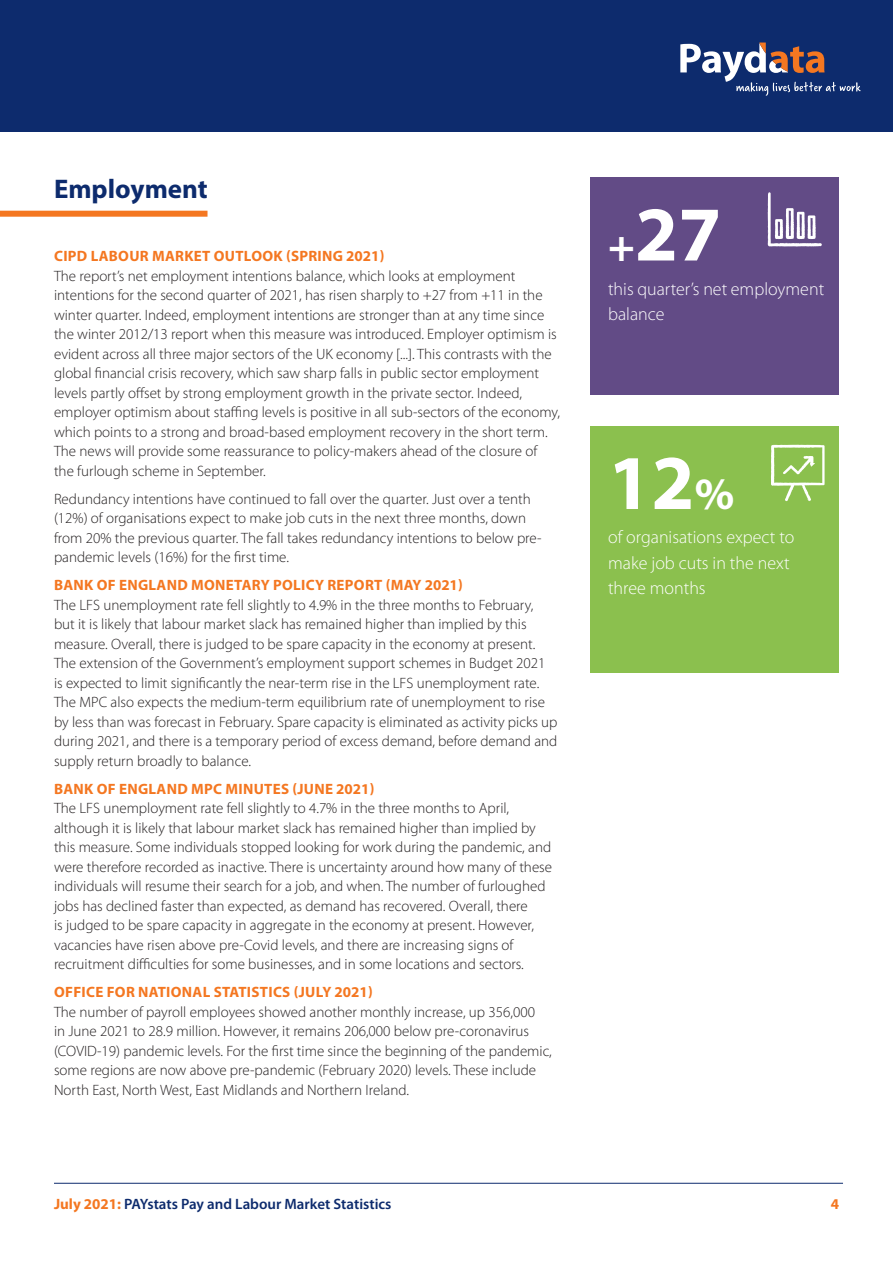
<style>
.page{position:relative;width:893px;height:1263px;background:#fff}
.page>*{position:absolute;margin:0;border:0;box-sizing:border-box;transform-origin:0 0}
.t1{font:700 78px "Myriad Pro";color:#fff}
.t2{font:700 27px "Myriad Pro";color:#0d2b6d}
.t3{font:300 18px/25.5px "Myriad Pro";color:#fff}
.t4{font:300 15px/19.5px "Myriad Pro";color:#231f20}
.t5{font:700 15px "Myriad Pro";letter-spacing:.02em;color:#f47721}
.t6{font:600 15px "Myriad Pro";color:#0d2b6d}
.s1{font-size:45px}
.s2{font-weight:700;color:#f47721}
</style>
<div class="page">
<div style="left:0;top:211px;width:207px;height:6px;background:#f47721"></div>
<div style="left:590px;top:178px;width:249px;height:217px;background:#624b86"></div>
<svg style="left:768px;top:192px;width:54px;height:55px"></svg>
<div style="left:590px;top:426px;width:249px;height:247px;background:#8bc04e"></div>
<svg style="left:771px;top:445px;width:54px;height:56px"></svg>
<div style="left:0;top:0;width:893px;height:132px;background:#0d2b6d"></div>
<svg style="left:680px;top:43px;width:181px;height:53px"></svg>
<hr style="left:54px;top:1183px;width:789px;height:1px;background:#0d2b6d">
<p class="t2" style="left:54px;top:171px;width:155px">Employment</p>
<p class="t5" style="left:54px;top:246px;width:332px">CIPD LABOUR MARKET OUTLOOK (SPRING 2021)</p>
<p class="t4" style="left:54px;top:266px;width:508px">The report’s net employment intentions balance, which looks at employment intentions for the second quarter of 2021, has risen sharply to +27 from +11 in the winter quarter. Indeed, employment intentions are stronger than at any time since the winter 2012/13 report when this measure was introduced. Employer optimism is evident across all three major sectors of the UK economy [...]. This contrasts with the global financial crisis recovery, which saw sharp falls in public sector employment levels partly offset by strong employment growth in the private sector. Indeed, employer optimism about staffing levels is positive in all sub-sectors of the economy, which points to a strong and broad-based employment recovery in the short term.<br>The news will provide some reassurance to policy-makers ahead of the closure of the furlough scheme in September.</p>
<p class="t4" style="left:54px;top:489px;width:488px">Redundancy intentions have continued to fall over the quarter. Just over a tenth (12%) of organisations expect to make job cuts in the next three months, down from 20% the previous quarter. The fall takes redundancy intentions to below pre&shy;pandemic levels (16%) for the first time.</p>
<p class="t5" style="left:54px;top:575px;width:410px">BANK OF ENGLAND MONETARY POLICY REPORT (MAY 2021)</p>
<p class="t4" style="left:54px;top:595px;width:505px">The LFS unemployment rate fell slightly to 4.9% in the three months to February, but it is likely that labour market slack has remained higher than implied by this measure. Overall, there is judged to be spare capacity in the economy at present.<br>The extension of the Government’s employment support schemes in Budget 2021 is expected to limit significantly the near‑term rise in the LFS unemployment rate.<br>The MPC also expects the medium‑term equilibrium rate of unemployment to rise by less than was forecast in February. Spare capacity is eliminated as activity picks up during 2021, and there is a temporary period of excess demand, before demand and supply return broadly to balance.</p>
<p class="t5" style="left:54px;top:779px;width:322px">BANK OF ENGLAND MPC MINUTES (JUNE 2021)</p>
<p class="t4" style="left:54px;top:798px;width:500px">The LFS unemployment rate fell slightly to 4.7% in the three months to April, although it is likely that labour market slack has remained higher than implied by this measure. Some individuals stopped looking for work during the pandemic, and were therefore recorded as inactive. There is uncertainty around how many of these individuals will resume their search for a job, and when. The number of furloughed jobs has declined faster than expected, as demand has recovered. Overall, there<br>is judged to be spare capacity in aggregate in the economy at present. However, vacancies have risen above pre-Covid levels, and there are increasing signs of recruitment difficulties for some businesses, and in some locations and sectors.</p>
<p class="t5" style="left:54px;top:982px;width:320px">OFFICE FOR NATIONAL STATISTICS (JULY 2021)</p>
<p class="t4" style="left:54px;top:1002px;width:499px">The number of payroll employees showed another monthly increase, up 356,000<br>in June 2021 to 28.9 million. However, it remains 206,000 below pre-coronavirus (COVID-19) pandemic levels. For the first time since the beginning of the pandemic, some regions are now above pre-pandemic (February 2020) levels. These include North East, North West, East Midlands and Northern Ireland.</p>
<p class="t1" style="left:608px;top:183px;width:115px"><span class="s1">+</span>27</p>
<p class="t3" style="left:608px;top:276px;width:218px">this quarter’s net employment balance</p>
<p class="t1" style="left:608px;top:432px;width:128px">12<span class="s1">%</span></p>
<p class="t3" style="left:608px;top:524px;width:188px">of organisations expect to make job cuts in the next three months</p>
<p class="t6" style="left:54px;top:1195px;width:339px"><span class="s2">July 2021:</span> PAYstats Pay and Labour Market Statistics</p>
<p class="t5" style="left:831px;top:1194px;width:10px">4</p>
</div>
